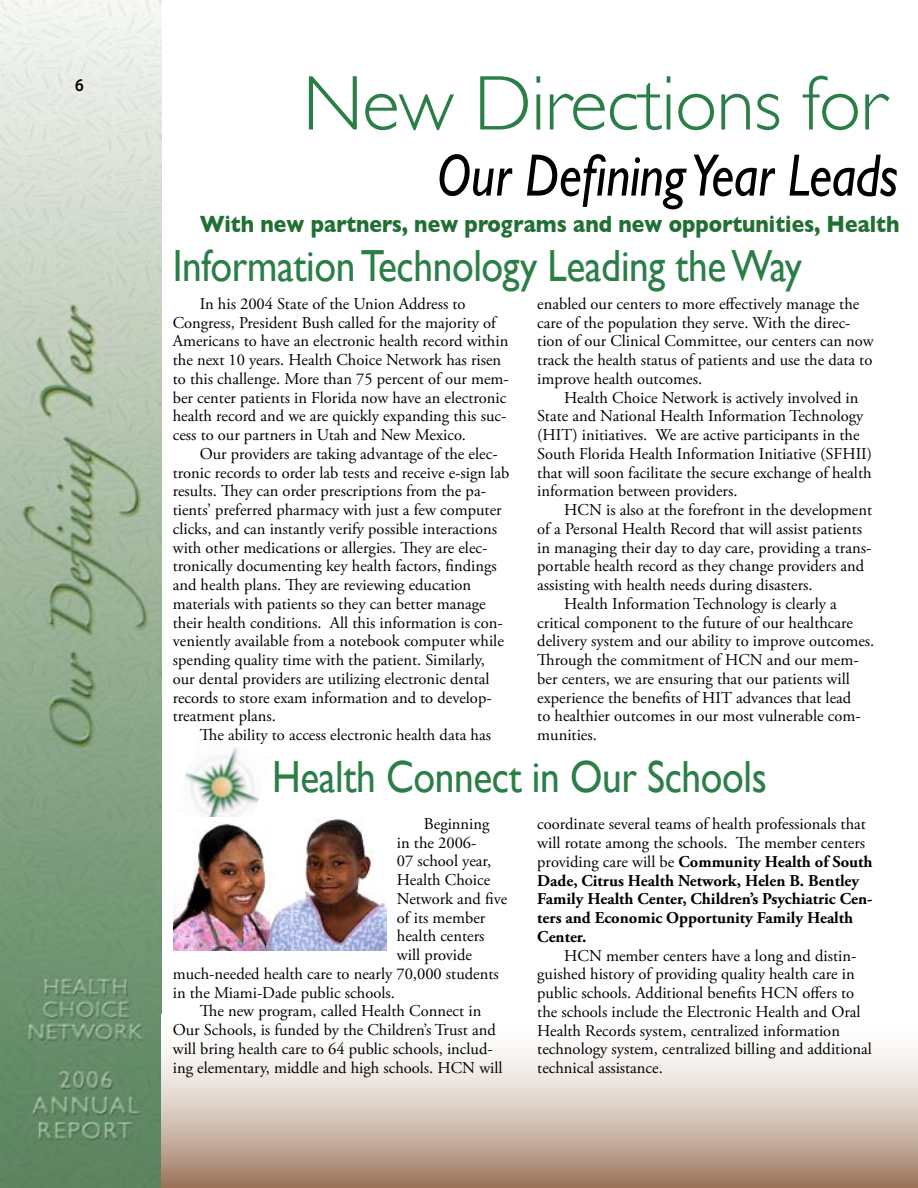
<style>
.page{position:relative;width:918px;height:1188px;background:#fff}
.page>*{position:absolute;margin:0;border:0;box-sizing:border-box;transform-origin:0 0}
.headline{font:300 78px "Gill Sans";letter-spacing:-.01em;color:#2c7e48}
.subhead{font:italic 60px "Gill Sans";letter-spacing:-.01em;color:#000;scale:.87 1}
.headline-2{font:45px "Gill Sans";letter-spacing:-.01em;color:#2c7e48;scale:.87 1}
.body{font:700 24px "Gill Sans";color:#216f33;scale:.87 1}
.Subhead_2{font:600 18px "Myriad Pro";color:#000;scale:.9 1}
.body-2{font:16.5px/18.8px "Adobe Garamond Pro";color:#000}
.body-3{font:700 16.5px/18.8px "Adobe Garamond Pro";color:#000}
.s1{font-weight:400}
</style>
<div class="page">
<img style="left:0;top:0;width:162px;height:1188px">
<img style="left:185px;top:744px;width:74px;height:73px">
<svg style="left:161px;top:1014px;width:757px;height:174px"></svg>
<img style="left:174px;top:819px;width:212px;height:132px">
<p class="Subhead_2" style="left:75px;top:75px;width:11px">6</p>
<p class="headline" style="left:303px;top:58px;width:585px">New Directions for</p>
<p class="subhead" style="left:437px;top:141px;width:532px">Our Defining Year Leads</p>
<p class="body" style="left:200px;top:210px;width:806px">With new partners, new programs and new opportunities, Health</p>
<p class="headline-2" style="left:173px;top:240px;width:725px">Information Technology Leading the Way</p>
<p class="body-2" style="left:173px;top:295px;width:338px;text-indent:27px">In his 2004 State of the Union Address to Congress, President Bush called for the majority of Americans to have an electronic health record within the next 10 years. Health Choice Network has risen to this challenge. More than 75 percent of our mem&shy;ber center patients in Florida now have an electronic health record and we are quickly expanding this suc&shy;cess to our partners in Utah and New Mexico.</p>
<p class="body-2" style="left:173px;top:445px;width:338px;text-indent:27px">Our providers are taking advantage of the elec&shy;tronic records to order lab tests and receive e-sign lab results. They can order prescriptions from the pa&shy;tients’ preferred pharmacy with just a few computer clicks, and can instantly verify possible interactions with other medications or allergies. They are elec&shy;tronically documenting key health factors, findings and health plans. They are reviewing education materials with patients so they can better manage their health conditions. All this information is con&shy;veniently available from a notebook computer while spending quality time with the patient. Similarly, our dental providers are utilizing electronic dental records to store exam information and to develop&shy;treatment plans.</p>
<p class="body-2" style="left:200px;top:726px;width:293px">The ability to access electronic health data has</p>
<p class="body-2" style="left:537px;top:295px;width:338px">enabled our centers to more effectively manage the care of the population they serve. With the direc&shy;tion of our Clinical Committee, our centers can now track the health status of patients and use the data to improve health outcomes.</p>
<p class="body-2" style="left:537px;top:389px;width:336px;text-indent:27px">Health Choice Network is actively involved in State and National Health Information Technology (HIT) initiatives. We are active participants in the South Florida Health Information Initiative (SFHII) that will soon facilitate the secure exchange of health information between providers.</p>
<p class="body-2" style="left:537px;top:501px;width:336px;text-indent:27px">HCN is also at the forefront in the development of a Personal Health Record that will assist patients in managing their day to day care, providing a trans&shy;portable health record as they change providers and assisting with health needs during disasters.</p>
<p class="body-2" style="left:537px;top:595px;width:339px;text-indent:27px">Health Information Technology is clearly a critical component to the future of our healthcare delivery system and our ability to improve outcomes.<br>Through the commitment of HCN and our mem&shy;ber centers, we are ensuring that our patients will experience the benefits of HIT advances that lead<br>to healthier outcomes in our most vulnerable com&shy;munities.</p>
<p class="headline-2" style="left:272px;top:750px;width:570px">Health Connect in Our Schools</p>
<p class="body-2" style="left:424px;top:815px;width:67px">Beginning</p>
<p class="body-2" style="left:397px;top:834px;width:81px">in the 2006-</p>
<p class="body-2" style="left:397px;top:852px;width:96px">07 school year,</p>
<p class="body-2" style="left:397px;top:871px;width:95px">Health Choice</p>
<p class="body-2" style="left:397px;top:890px;width:112px">Network and five</p>
<p class="body-2" style="left:397px;top:909px;width:90px">of its member</p>
<p class="body-2" style="left:397px;top:927px;width:89px">health centers</p>
<p class="body-2" style="left:397px;top:946px;width:77px">will provide</p>
<p class="body-2" style="left:173px;top:965px;width:328px">much-needed health care to nearly 70,000 students</p>
<p class="body-2" style="left:173px;top:984px;width:224px">in the Miami-Dade public schools.</p>
<p class="body-2" style="left:173px;top:1002px;width:331px;text-align:center">The new program, called Health Connect in<br>Our Schools, is funded by the Children’s Trust and will bring health care to 64 public schools, includ&shy;ing elementary, middle and high schools. HCN will</p>
<p class="body-3" style="left:537px;top:815px;width:337px"><span class="s1">coordinate several teams of health professionals that will rotate among the schools. The member centers providing care will be</span> Community Health of South Dade, Citrus Health Network, Helen B. Bentley Family Health Center, Children’s Psychiatric Cen&shy;ters and Economic Opportunity Family Health Center.</p>
<p class="body-2" style="left:537px;top:947px;width:336px;text-indent:27px">HCN member centers have a long and distin&shy;guished history of providing quality health care in public schools. Additional benefits HCN offers to the schools include the Electronic Health and Oral Health Records system, centralized information technology system, centralized billing and additional technical assistance.</p>
</div>
